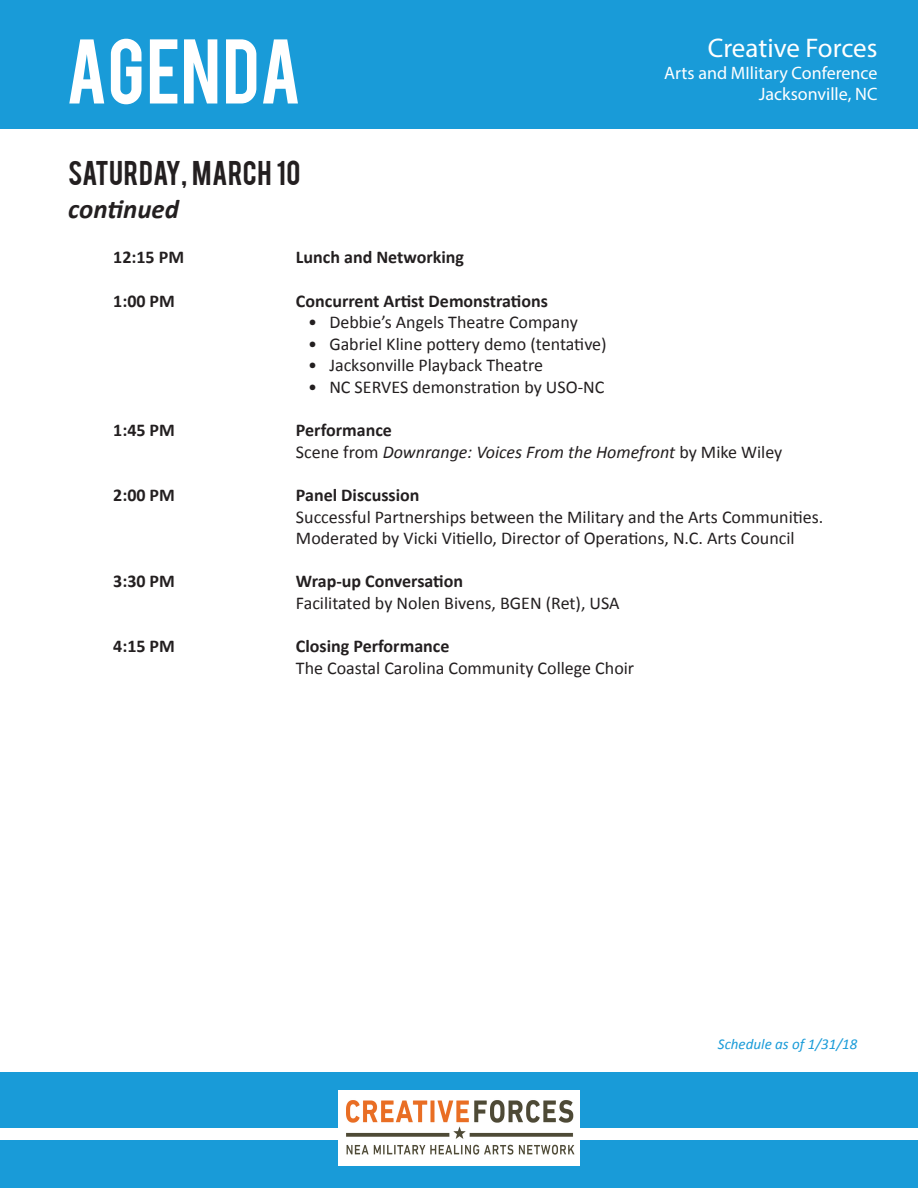
<style>
.page{position:relative;width:918px;height:1188px;background:#fff}
.page>*{position:absolute;margin:0;border:0;box-sizing:border-box;transform-origin:0 0}
.t1{font:72px "Bebas";color:#fff}
.t2{font:27px "Bebas";letter-spacing:.015em;color:#231f20}
.t3{font:27px "Myriad Pro";letter-spacing:-.005em;color:#fff}
.t4{font:italic 700 27px "Calibri";color:#231f20}
.t5{font:18px/21.6px "Calibri";color:#231f20}
.t6{font:700 18px "Calibri";color:#231f20}
.t7{font:italic 18px/21.6px "Calibri";color:#231f20}
.t8{font:18px/21.6px "Myriad Pro";color:#fff;text-align:right}
.t9{font:italic 15px "Calibri";color:#199bd8}
.s1{font-weight:700;font-style:normal}
.s2{font-style:normal}
</style>
<div class="page">
<div style="left:0;top:1072px;width:918px;height:116px;background:#199bd8"></div>
<div style="left:0;top:0;width:918px;height:129px;background:#199bd8"></div>
<div style="left:0;top:1128px;width:918px;height:11px;background:#fff"></div>
<img style="left:339px;top:1090px;width:240px;height:75px">
<h1 class="t1" style="left:66px;top:19px;width:237px">AGENDA</h1>
<h2 class="t3" style="left:708px;top:31px;width:171px">Creative Forces</h2>
<p class="t8" style="left:664px;top:61px;width:215px">Arts and MIlitary Conference<br>Jacksonville, NC</p>
<h2 class="t2" style="left:68px;top:154px;width:234px">SATURDAY, MARCH 10</h2>
<h2 class="t4" style="left:68px;top:192px;width:112px">continued</h2>
<p class="t6" style="left:113px;top:246px;width:72px">12:15 PM</p>
<p class="t6" style="left:113px;top:289px;width:63px">1:00 PM</p>
<p class="t6" style="left:296px;top:246px;width:170px">Lunch and Networking</p>
<p class="t6" style="left:296px;top:289px;width:254px">Concurrent Artist Demonstrations</p>
<p class="t5" style="left:308px;top:312px;width:271px">• Debbie’s Angels Theatre Company</p>
<p class="t5" style="left:308px;top:333px;width:300px">• Gabriel Kline pottery demo (tentative)</p>
<p class="t5" style="left:308px;top:355px;width:236px">• Jacksonville Playback Theatre</p>
<p class="t5" style="left:308px;top:376px;width:298px">• NC SERVES demonstration by USO-NC</p>
<p class="t7" style="left:296px;top:419px;width:488px"><span class="s1">Performance<br></span><span class="s2">Scene from</span> Downrange: Voices From the Homefront <span class="s2">by Mike Wiley</span></p>
<p class="t6" style="left:296px;top:484px;width:125px">Panel Discussion</p>
<p class="t5" style="left:296px;top:506px;width:529px">Successful Partnerships between the Military and the Arts Communities.<br>Moderated by Vicki Vitiello, Director of Operations, N.C. Arts Council</p>
<p class="t6" style="left:296px;top:570px;width:169px">Wrap-up Conversation</p>
<p class="t5" style="left:296px;top:592px;width:325px">Facilitated by Nolen Bivens, BGEN (Ret), USA</p>
<p class="t6" style="left:296px;top:635px;width:155px">Closing Performance</p>
<p class="t5" style="left:296px;top:657px;width:340px">The Coastal Carolina Community College Choir</p>
<p class="t6" style="left:113px;top:419px;width:63px">1:45 PM</p>
<p class="t6" style="left:113px;top:484px;width:63px">2:00 PM</p>
<p class="t6" style="left:113px;top:570px;width:63px">3:30 PM</p>
<p class="t6" style="left:113px;top:635px;width:63px">4:15 PM</p>
<p class="t9" style="left:718px;top:1033px;width:141px">Schedule as of 1/31/18</p>
</div>
